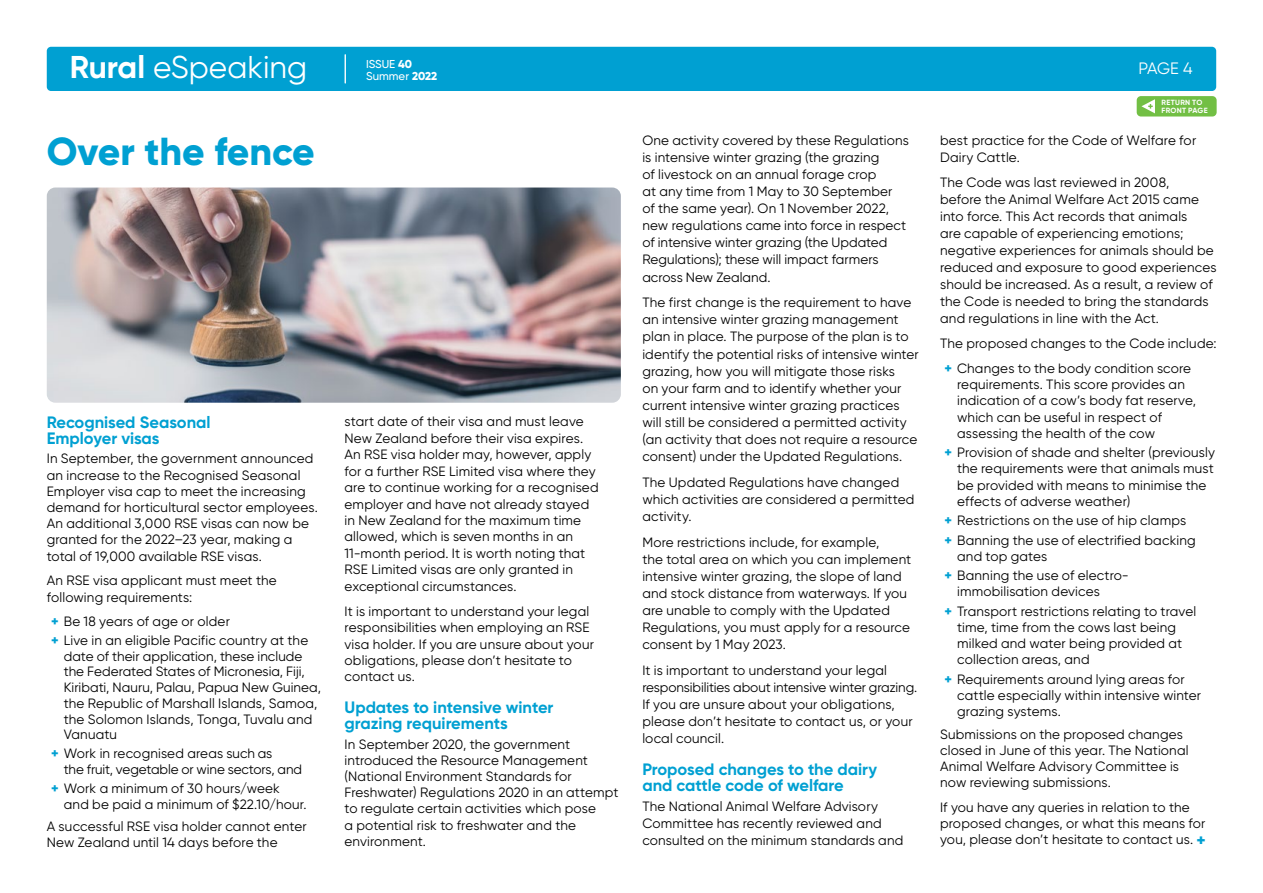
<style>
.page{position:relative;width:1263px;height:893px;background:#fff}
.page>*{position:absolute;margin:0;border:0;box-sizing:border-box;transform-origin:0 0}
.t1{font:800 39px "Gilroy";color:#00a0d2}
.t2{font:31.5px "Uniform";color:#fff}
.t3{font:31.5px "Gilroy";color:#fff}
.t4{font:700 16.5px/16.5px "Gilroy";color:#00a0d2}
.t5{font:16.5px "Gilroy";color:#fff}
.t6{font:13.5px/16.2px "Gilroy";letter-spacing:.01em;color:#000}
.t7{font:500 11.4px/12.5px "Gilroy";color:#fff}
.t8{font:500 9.6px "Uniform Condensed";color:#fff}
.t9{font:500 9.6px "Uniform";color:#fff}
.t10{font:700 7.5px/7.5px "Gilroy";letter-spacing:.035em;color:#fff}
.s1{font-weight:700}
.s2{font-weight:800}
.s3{font-weight:900}
.s4{font-family:"Uniform";font-weight:900}
.s5{font-weight:800;color:#00a0d2}
.s6{font-weight:800;font-size:16.5px;color:#00a0d2}
</style>
<div class="page">
<img style="left:47px;top:188px;width:574px;height:215px">
<div style="left:47px;top:47px;width:1169px;height:44px;background:#00a0d2;border-radius:4px"></div>
<svg style="left:344px;top:55px;width:2px;height:29px"></svg>
<div style="left:1137px;top:96px;width:79px;height:21px;background:#72bf44;border-radius:4px"></div>
<svg style="left:1141px;top:99px;width:14px;height:14px"></svg>
<h2 class="t3" style="left:70px;top:48px;width:239px"><span class="s1">Rural</span> eSpeaking</h2>
<p class="t5" style="left:1138px;top:58px;width:56px">PAGE 4</p>
<p class="t10" style="left:1161px;top:99px;width:48px">RETURN TO<br>FRONT PAGE</p>
<p class="t7" style="left:366px;top:57px;width:73px">ISSUE <span class="s2">40<br></span>Summer <span class="s2">2022</span></p>
<h2 class="t2" style="left:70px;top:57px;width:250px"><span class="s1">Rural</span> eSpeaking</h2>
<p class="t9" style="left:367px;top:65px;width:43px">ISSUE <span class="s3">34</span></p>
<p class="t8" style="left:367px;top:76px;width:60px">Summer <span class="s4">2020</span></p>
<h1 class="t1" style="left:47px;top:127px;width:270px">Over the fence</h1>
<p class="t4" style="left:47px;top:413px;width:165px">Recognised Seasonal<br>Employer visas</p>
<p class="t6" style="left:47px;top:450px;width:273px">In September, the government announced an increase to the Recognised Seasonal Employer visa cap to meet the increasing demand for horticultural sector employees.<br>An additional 3,000 RSE visas can now be granted for the 2022–23 year, making a total of 19,000 available RSE visas.</p>
<p class="t6" style="left:47px;top:572px;width:231px">An RSE visa applicant must meet the following requirements:</p>
<p class="t6" style="left:51px;top:611px;width:259px;line-height:18.9px"><span class="s5">+</span> Be 18 years of age or older<br><span class="s5">+</span> Live in an eligible Pacific country at the</p>
<p class="t6" style="left:64px;top:648px;width:259px;line-height:15.8px">date of their application, these include the Federated States of Micronesia, Fiji, Kiribati, Nauru, Palau, Papua New Guinea, the Republic of Marshall Islands, Samoa, the Solomon Islands, Tonga, Tuvalu and Vanuatu</p>
<p class="t6" style="left:64px;top:745px;width:240px;line-height:15.8px;text-indent:-13px"><span class="s5">+</span> Work in recognised areas such as<br>the fruit, vegetable or wine sectors, and</p>
<p class="t6" style="left:64px;top:780px;width:244px;line-height:15.8px;text-indent:-13px"><span class="s5">+</span> Work a minimum of 30 hours/week and be paid a minimum of $22.10/hour.</p>
<p class="t6" style="left:47px;top:818px;width:261px">A successful RSE visa holder cannot enter<br>New Zealand until 14 days before the</p>
<p class="t6" style="left:345px;top:413px;width:256px">start date of their visa and must leave New Zealand before their visa expires.<br>An RSE visa holder may, however, apply for a further RSE Limited visa where they are to continue working for a recognised employer and have not already stayed in New Zealand for the maximum time allowed, which is seven months in an 11-month period. It is worth noting that RSE Limited visas are only granted in exceptional circumstances.</p>
<p class="t6" style="left:345px;top:603px;width:251px">It is important to understand your legal responsibilities when employing an RSE visa holder. If you are unsure about your obligations, please don’t hesitate to contact us.</p>
<p class="t4" style="left:345px;top:699px;width:210px">Updates to intensive winter grazing requirements</p>
<p class="t6" style="left:345px;top:736px;width:275px">In September 2020, the government introduced the Resource Management (National Environment Standards for Freshwater) Regulations 2020 in an attempt to regulate certain activities which pose<br>a potential risk to freshwater and the environment.</p>
<p class="t6" style="left:642px;top:131px;width:268px;line-height:17.1px">One activity covered by these Regulations is intensive winter grazing (the grazing<br>of livestock on an annual forage crop<br>at any time from 1 May to 30 September<br>of the same year). On 1 November 2022, new regulations came into force in respect of intensive winter grazing (the Updated Regulations); these will impact farmers across New Zealand.</p>
<p class="t6" style="left:642px;top:294px;width:278px;line-height:17.1px">The first change is the requirement to have an intensive winter grazing management plan in place. The purpose of the plan is to identify the potential risks of intensive winter grazing, how you will mitigate those risks<br>on your farm and to identify whether your current intensive winter grazing practices will still be considered a permitted activity (an activity that does not require a resource consent) under the Updated Regulations.</p>
<p class="t6" style="left:642px;top:473px;width:274px;line-height:17.1px">The Updated Regulations have changed which activities are considered a permitted activity.</p>
<p class="t6" style="left:642px;top:533px;width:270px;line-height:17.1px">More restrictions include, for example,<br>the total area on which you can implement intensive winter grazing, the slope of land and stock distance from waterways. If you are unable to comply with the Updated Regulations, you must apply for a resource consent by 1 May 2023.</p>
<p class="t6" style="left:642px;top:661px;width:276px;line-height:17.1px">It is important to understand your legal responsibilities about intensive winter grazing.<br>If you are unsure about your obligations, please don’t hesitate to contact us, or your local council.</p>
<p class="t4" style="left:642px;top:760px;width:236px">Proposed changes to the dairy and cattle code of welfare</p>
<p class="t6" style="left:642px;top:798px;width:263px;line-height:17px">The National Animal Welfare Advisory<br>Committee has recently reviewed and consulted on the minimum standards and</p>
<p class="t6" style="left:940px;top:131px;width:258px;line-height:17px">best practice for the Code of Welfare for<br>Dairy Cattle.</p>
<p class="t6" style="left:940px;top:174px;width:278px;line-height:17px">The Code was last reviewed in 2008,<br>before the Animal Welfare Act 2015 came into force. This Act records that animals<br>are capable of experiencing emotions; negative experiences for animals should be reduced and exposure to good experiences should be increased. As a result, a review of the Code is needed to bring the standards and regulations in line with the Act.</p>
<p class="t6" style="left:944px;top:331px;width:274px;line-height:24.8px;text-indent:-4px">The proposed changes to the Code include: <span class="s5">+</span> Changes to the body condition score</p>
<p class="t6" style="left:957px;top:376px;width:240px">requirements. This score provides an indication of a cow’s body fat reserve, which can be useful in respect of assessing the health of the cow</p>
<p class="t6" style="left:957px;top:444px;width:259px;text-indent:-13px"><span class="s5">+</span> Provision of shade and shelter (previously the requirements were that animals must be provided with means to minimise the effects of adverse weather)</p>
<p class="t6" style="left:944px;top:511px;width:253px;line-height:19.4px"><span class="s5">+</span> Restrictions on the use of hip clamps <span class="s5">+</span> Banning the use of electrified backing</p>
<p class="t6" style="left:944px;top:546px;width:186px;line-height:19.4px;text-indent:13px">and top gates<br><span class="s5">+</span> Banning the use of electro-</p>
<p class="t6" style="left:944px;top:582px;width:253px;line-height:19.4px;text-indent:13px">immobilisation devices<br><span class="s5">+</span> Transport restrictions relating to travel</p>
<p class="t6" style="left:957px;top:619px;width:227px">time, time from the cows last being milked and water being provided at collection areas, and</p>
<p class="t6" style="left:957px;top:671px;width:245px;text-indent:-13px"><span class="s5">+</span> Requirements around lying areas for cattle especially within intensive winter grazing systems.</p>
<p class="t6" style="left:940px;top:726px;width:250px">Submissions on the proposed changes closed in June of this year. The National Animal Welfare Advisory Committee is now reviewing submissions.</p>
<p class="t6" style="left:940px;top:799px;width:267px">If you have any queries in relation to the proposed changes, or what this means for you, please don’t hesitate to contact us. <span class="s6">+</span></p>
</div>
